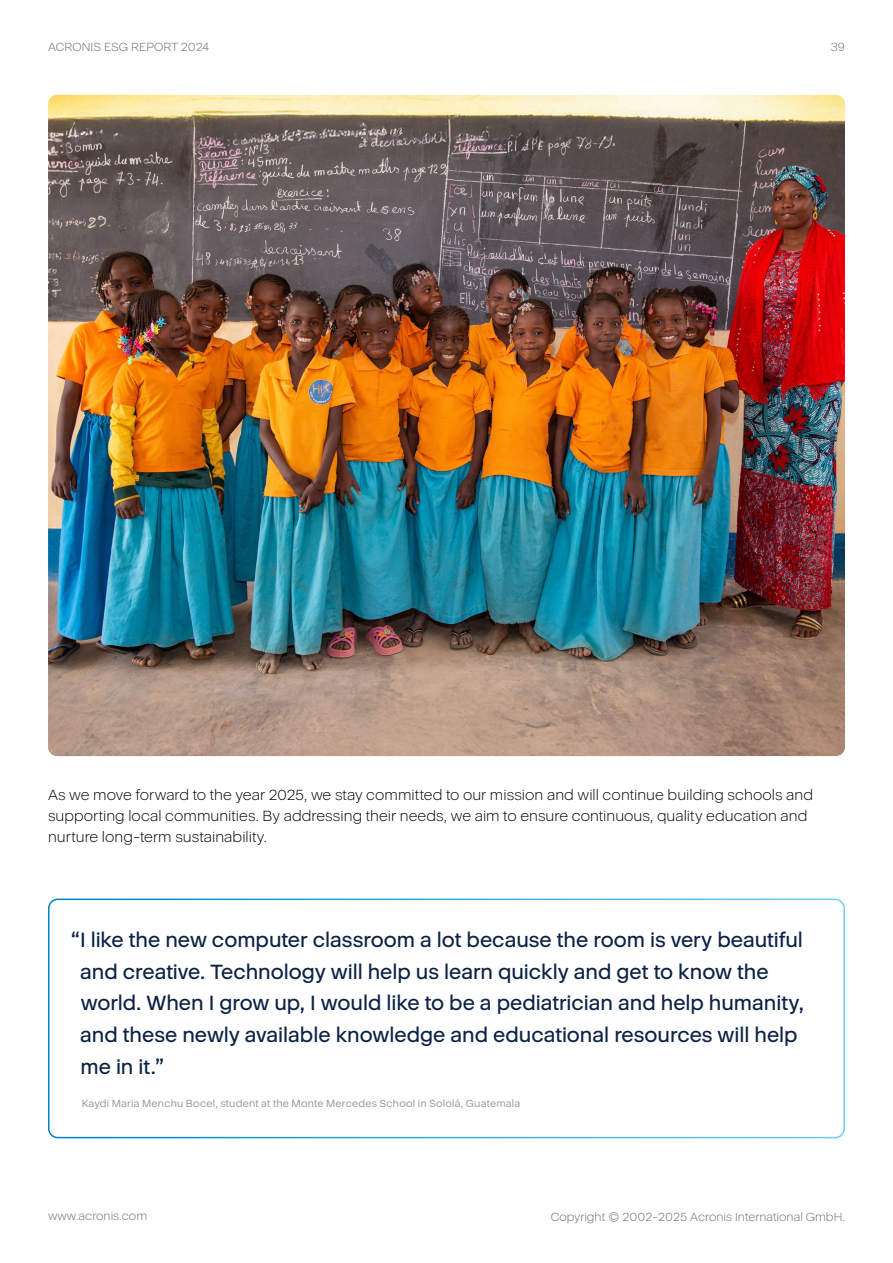
<style>
.page{position:relative;width:893px;height:1263px;background:#fff}
.page>*{position:absolute;margin:0;border:0;box-sizing:border-box;transform-origin:0 0}
.t1{font:500 21px/31.5px "Acronis Cyber";color:#0d2345}
.t2{font:300 15px/21px "Acronis Cyber";color:#000}
.t3{font:300 12px "Acronis Cyber";color:#696c6e}
.t4{font:10.5px "Acronis Cyber";letter-spacing:.02em;color:#8f9599}
</style>
<div class="page">
<img style="left:48px;top:95px;width:797px;height:661px">
<div style="left:48px;top:898px;width:797px;height:240px;border:2px solid #fff;border-radius:9px"></div>
<p class="t3" style="left:48px;top:40px;width:163px">ACRONIS ESG REPORT 2024</p>
<p class="t3" style="left:831px;top:40px;width:16px">39</p>
<p class="t2" style="left:48px;top:784px;width:766px">As we move forward to the year 2025, we stay committed to our mission and will continue building schools and supporting local communities. By addressing their needs, we aim to ensure continuous, quality education and nurture long-term sustainability.</p>
<p class="t1" style="left:80px;top:924px;width:725px;text-indent:-9px">“I like the new computer classroom a lot because the room is very beautiful and creative. Technology will help us learn quickly and get to know the world. When I grow up, I would like to be a pediatrician and help humanity, and these newly available knowledge and educational resources will help me in it.”</p>
<p class="t4" style="left:82px;top:1097px;width:440px">Kaydi Maria Menchu Bocel, student at the Monte Mercedes School in Sololá, Guatemala</p>
<p class="t3" style="left:48px;top:1208px;width:101px">www.acronis.com</p>
<p class="t3" style="left:551px;top:1209px;width:296px">Copyright © 2002-2025 Acronis International GmbH.</p>
</div>
